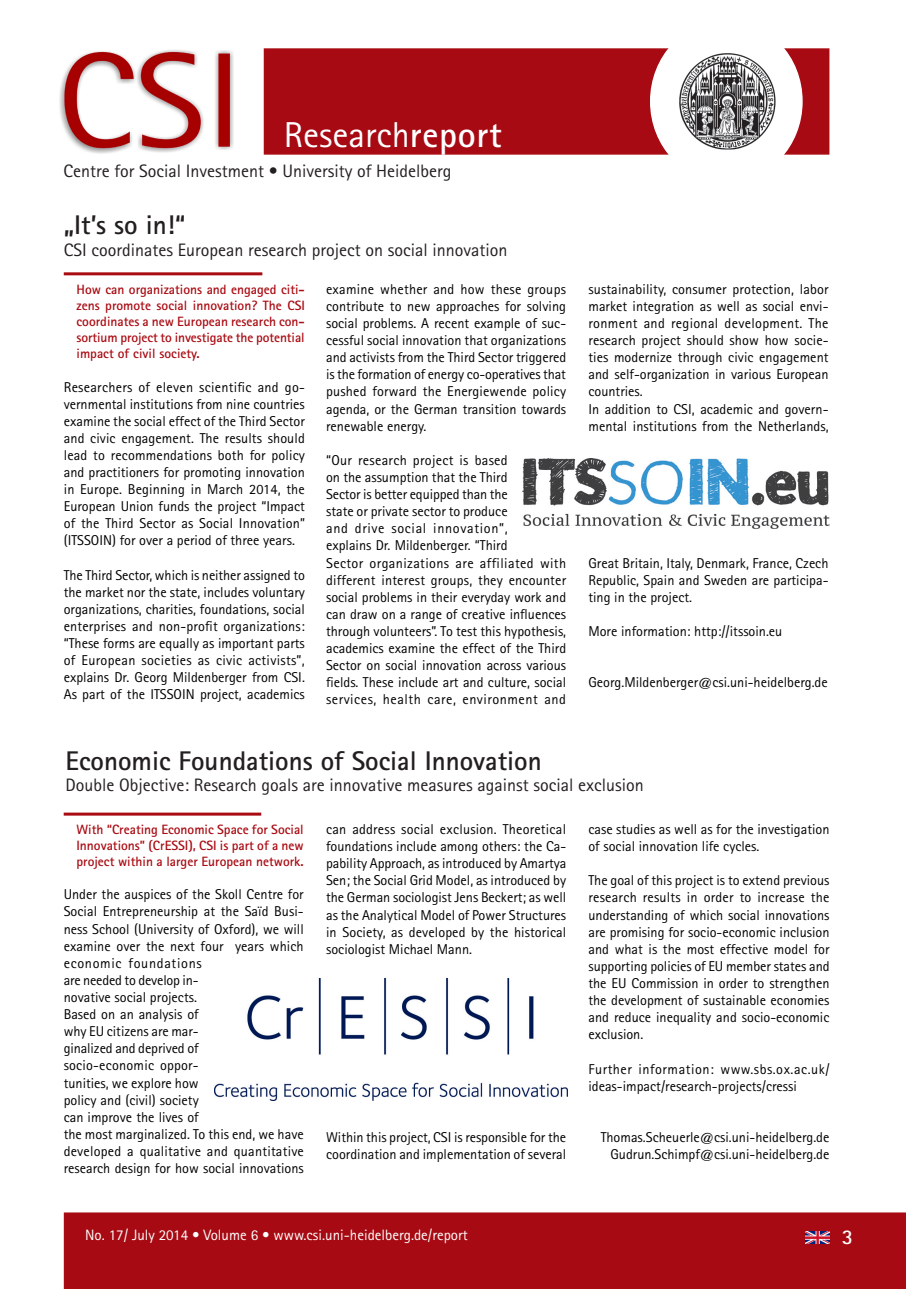
<style>
.page{position:relative;width:906px;height:1289px;background:#fff}
.page>*{position:absolute;margin:0;border:0;box-sizing:border-box;transform-origin:0 0}
.t1{font:36px "Rotis Sans Serif";color:#fff}
.Titel_2{font:700 27px "Rotis Sans Serif";color:#231f20}
.t2{font:700 21px "Rotis Sans Serif";color:#fff}
.Titel_2-2{font:18px "Rotis Sans Serif";color:#231f20}
.t3{font:15px "Rotis Sans Serif";color:#fff}
.t4{font:14.25px/17.1px "Rotis Sans Serif";color:#000;text-align:justify}
.Teaser{font:700 13.5px/16.2px "Rotis Sans Serif";color:#a90b12;text-align:justify}
.s1{font-weight:700}
</style>
<div class="page">
<div style="left:264px;top:48px;width:565px;height:107px;background:#a70a12;border:2px solid #a90b12"></div>
<div style="left:65px;top:1213px;width:840px;height:75px;background:#a70a12"></div>
<div style="left:64px;top:1212px;width:842px;height:76px;border:2px solid #a90b12"></div>
<img style="left:805px;top:1231px;width:24px;height:12px">
<div style="left:651px;top:21px;width:151px;height:161px;background:#fff;border-radius:50%"></div>
<img style="left:669px;top:48px;width:107px;height:107px">
<img style="left:59px;top:50px;width:175px;height:104px">
<hr style="left:64px;top:272px;width:198px;height:3px;background:#a90b12">
<img style="left:523px;top:458px;width:306px;height:71px">
<img style="left:214px;top:978px;width:353px;height:122px">
<hr style="left:64px;top:812px;width:197px;height:3px;background:#a90b12">
<p class="t1" style="left:284px;top:113px;width:220px">Research<span class="s1">report</span></p>
<p class="Titel_2-2" style="left:63px;top:161px;width:389px">Centre for Social Investment • University of Heidelberg</p>
<p class="Titel_2" style="left:64px;top:208px;width:123px">„It’s so in!“</p>
<p class="Titel_2-2" style="left:64px;top:239px;width:445px">CSI coordinates European research project on social innovation</p>
<p class="Teaser" style="left:76px;top:281px;width:230px">How can organizations and engaged citi&shy;zens promote social innovation? The CSI coordinates a new European research con&shy;sortium project to investigate the potential impact of civil society.</p>
<p class="t4" style="left:64px;top:378px;width:243px">Researchers of eleven scientific and go&shy;vernmental institutions from nine countries examine the social effect of the Third Sector and civic engagement. The results should lead to recommendations both for policy and practitioners for promoting innovation in Europe. Beginning in March 2014, the European Union funds the project “Impact of the Third Sector as Social Innovation” (ITSSOIN) for over a period of three years.</p>
<p class="t4" style="left:64px;top:566px;width:243px">The Third Sector, which is neither assigned to the market nor the state, includes voluntary organizations, charities, foundations, social enterprises and non-profit organizations: “These forms are equally as important parts of European societies as civic activists”, explains Dr. Georg Mildenberger from CSI.<br>As part of the ITSSOIN project, academics</p>
<p class="t4" style="left:326px;top:280px;width:242px">examine whether and how these groups contribute to new approaches for solving social problems. A recent example of suc&shy;cessful social innovation that organizations and activists from the Third Sector triggered is the formation of energy co-operatives that pushed forward the Energiewende policy agenda, or the German transition towards renewable energy.</p>
<p class="t4" style="left:326px;top:451px;width:242px;text-align:left">“Our research project is based<br>on the assumption that the Third<br>Sector is better equipped than the<br>state or private sector to produce<br>and drive social innovation”,<br>explains Dr. Mildenberger. “Third<br>Sector organizations are affiliated with different interest groups, they encounter social problems in their everyday work and can draw on a range of creative influences through volunteers”. To test this hypothesis, academics examine the effect of the Third Sector on social innovation across various fields. These include art and culture, social services, health care, environment and</p>
<p class="t4" style="left:588px;top:280px;width:242px">sustainability, consumer protection, labor market integration as well as social envi&shy;ronment and regional development. The research project should show how socie&shy;ties modernize through civic engagement and self-organization in various European countries.</p>
<p class="t4" style="left:588px;top:400px;width:242px">In addition to CSI, academic and govern&shy;mental institutions from the Netherlands,</p>
<p class="t4" style="left:588px;top:554px;width:242px">Great Britain, Italy, Denmark, France, Czech Republic, Spain and Sweden are participa&shy;ting in the project.</p>
<p class="t4" style="left:588px;top:622px;width:195px">More information: http://itssoin.eu</p>
<p class="t4" style="left:588px;top:673px;width:241px">Georg.Mildenberger@csi.uni-heidelberg.de</p>
<p class="Titel_2" style="left:66px;top:743px;width:478px">Economic Foundations of Social Innovation</p>
<p class="Titel_2-2" style="left:66px;top:774px;width:580px">Double Objective: Research goals are innovative measures against social exclusion</p>
<p class="Teaser" style="left:76px;top:821px;width:229px">With “Creating Economic Space for Social Innovations” (CrESSI), CSI is part of a new project within a larger European network.</p>
<p class="t4" style="left:64px;top:885px;width:242px;text-align:left">Under the auspices of the Skoll Centre for Social Entrepreneurship at the Saïd Busi&shy;ness School (University of Oxford), we will examine over the next four years which economic foundations<br>are needed to develop in-<br>novative social projects.</p>
<p class="t4" style="left:64px;top:1005px;width:242px;text-align:left">Based on an analysis of<br>why EU citizens are mar-<br>ginalized and deprived of<br>socio-economic oppor-<br>tunities, we explore how<br>policy and (civil) society<br>can improve the lives of<br>the most marginalized. To this end, we have developed a qualitative and quantitative research design for how social innovations</p>
<p class="t4" style="left:588px;top:820px;width:242px">case studies as well as for the investigation of social innovation life cycles.</p>
<p class="t4" style="left:588px;top:871px;width:243px">The goal of this project is to extend previous research results in order to increase the understanding of which social innovations are promising for socio-economic inclusion and what is the most effective model for supporting policies of EU member states and the EU Commission in order to strengthen the development of sustainable economies and reduce inequality and socio-economic exclusion.</p>
<p class="t4" style="left:588px;top:1060px;width:243px">Further information: www.sbs.ox.ac.uk/ ideas-impact/research-projects/cressi</p>
<p class="t4" style="left:600px;top:1128px;width:230px">Thomas.Scheuerle@csi.uni-heidelberg.de</p>
<p class="t4" style="left:610px;top:1145px;width:220px">Gudrun.Schimpf@csi.uni-heidelberg.de</p>
<p class="t4" style="left:326px;top:820px;width:242px">can address social exclusion. Theoretical foundations include among others: the Ca&shy;pability Approach, as introduced by Amartya Sen; the Social Grid Model, as introduced by the German sociologist Jens Beckert; as well as the Analytical Model of Power Structures in Society, as developed by the historical sociologist Michael Mann.</p>
<p class="t4" style="left:326px;top:1128px;width:242px">Within this project, CSI is responsible for the coordination and implementation of several</p>
<p class="t3" style="left:85px;top:1226px;width:384px">No. 17/ July 2014 • Volume 6 • www.csi.uni-heidelberg.de/report</p>
<p class="t2" style="left:841px;top:1223px;width:13px">3</p>
</div>
